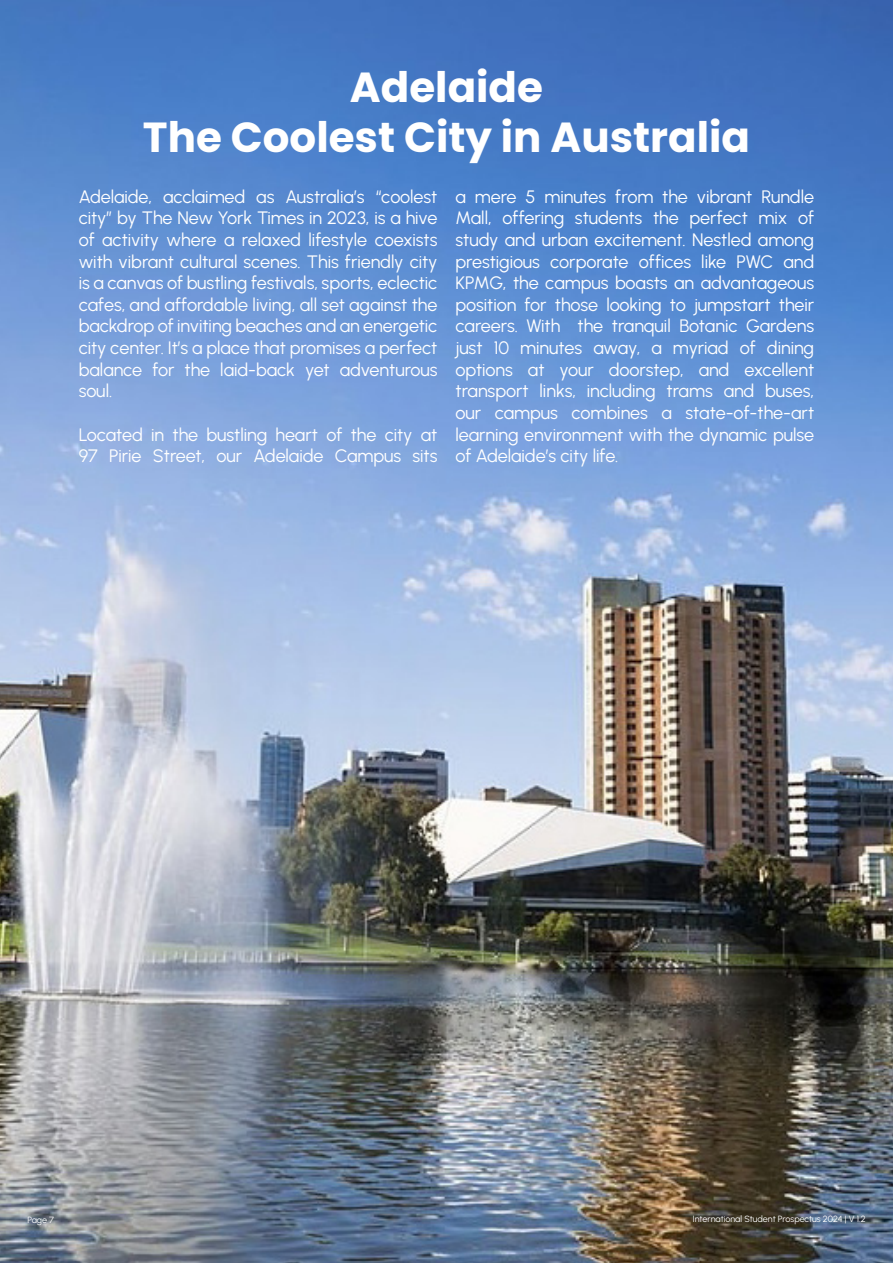
<style>
.page{position:relative;width:893px;height:1263px;background:#fff}
.page>*{position:absolute;margin:0;border:0;box-sizing:border-box;transform-origin:0 0}
.t1{font:700 42px "Poppins";color:#fff}
.t2{font:18px/21.6px "Urbanist";letter-spacing:-.005em;color:#fff;text-align:justify}
.t3{font:9px "Urbanist";letter-spacing:-.005em;color:#fff}
</style>
<div class="page">
<img style="left:0;top:0;width:893px;height:1263px">
<p class="t1" style="left:350px;top:63px;width:195px">Adelaide</p>
<p class="t1" style="left:143px;top:113px;width:609px">The Coolest City in Australia</p>
<p class="t2" style="left:79px;top:185px;width:360px">Adelaide, acclaimed as Australia’s “coolest city” by The New York Times in 2023, is a hive of activity where a relaxed lifestyle coexists with vibrant cultural scenes. This friendly city is a canvas of bustling festivals, sports, eclectic cafes, and affordable living, all set against the backdrop of inviting beaches and an energetic city center. It’s a place that promises a perfect balance for the laid-back yet adventurous soul.</p>
<p class="t2" style="left:79px;top:423px;width:360px">Located in the bustling heart of the city at<br>97 Pirie Street, our Adelaide Campus sits</p>
<p class="t2" style="left:455px;top:185px;width:360px">a mere 5 minutes from the vibrant Rundle Mall, offering students the perfect mix of study and urban excitement. Nestled among prestigious corporate offices like PWC and KPMG, the campus boasts an advantageous position for those looking to jumpstart their careers. With the tranquil Botanic Gardens just 10 minutes away, a myriad of dining options at your doorstep, and excellent transport links, including trams and buses, our campus combines a state-of-the-art learning environment with the dynamic pulse of Adelaide’s city life.</p>
<p class="t3" style="left:27px;top:1213px;width:28px">Page 7</p>
<p class="t3" style="left:693px;top:1213px;width:174px">International Student Prospectus 2024 | V 1.2</p>
</div>
